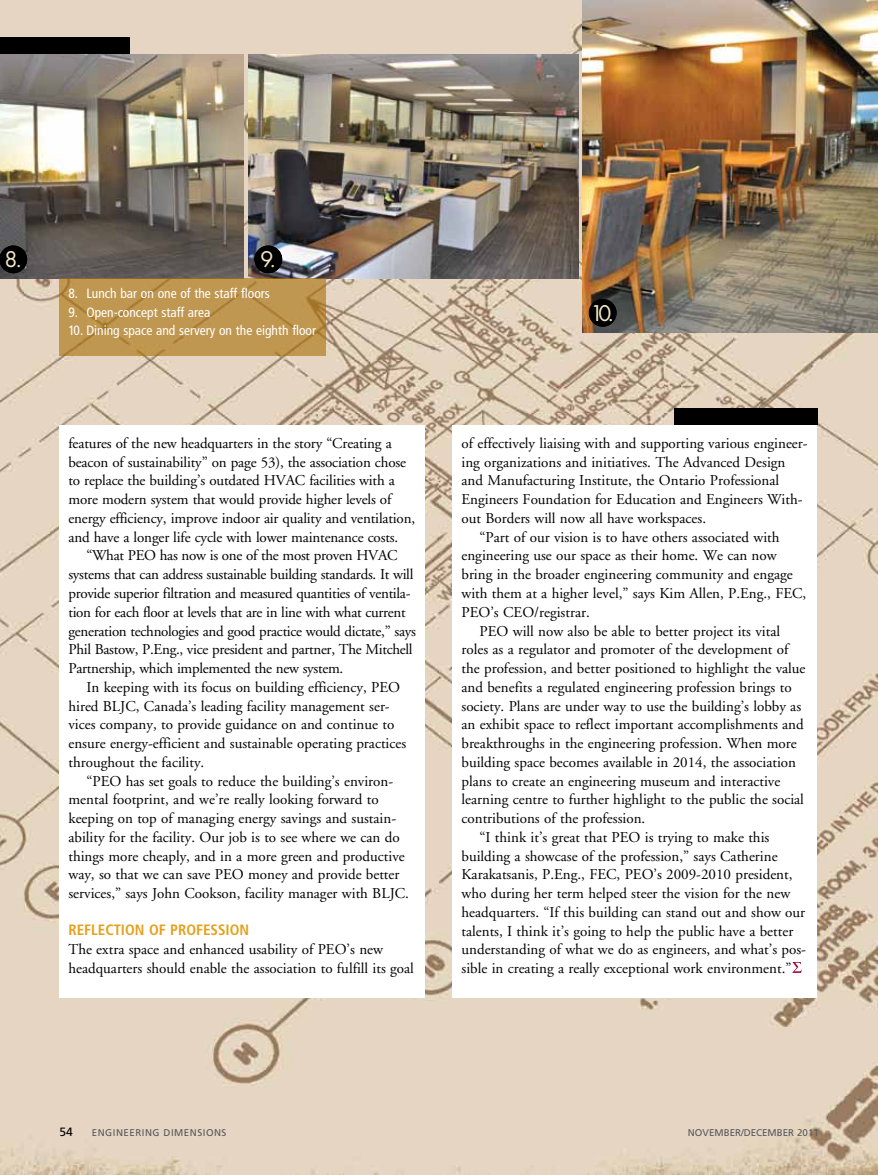
<style>
.page{position:relative;width:878px;height:1175px;background:#fff}
.page>*{position:absolute;margin:0;border:0;box-sizing:border-box;transform-origin:0 0}
.t1{font:24px "Brillant";color:#f4e7c8}
.t2{font:15px/18.8px "Adobe Garamond";color:#000}
.t3{font:15px/18.8px "Adobe Garamond";letter-spacing:-.02em;color:#000}
.t4{font:700 condensed 15px "Frutiger";color:#e4a11b}
.t5{font:condensed 13.5px "Frutiger";color:#fff}
.t6{font:12px "Frutiger";color:#000}
.t7{font:9.75px "Frutiger";letter-spacing:.05em;color:#58595b}
.t8{font:9.75px "Frutiger";color:#58595b}
</style>
<div class="page">
<img style="left:0;top:0;width:878px;height:1174px">
<div style="left:59px;top:425px;width:366px;height:573px;background:#fff"></div>
<div style="left:452px;top:425px;width:365px;height:573px;background:#fff"></div>
<img style="left:248px;top:54px;width:330px;height:224px">
<img style="left:0;top:54px;width:244px;height:224px">
<img style="left:583px;top:0;width:295px;height:332px">
<svg style="left:59px;top:278px;width:267px;height:78px;background:#bd944d"></svg>
<div style="left:0;top:245px;width:27px;height:28px;background:#000;border-radius:50%"></div>
<div style="left:254px;top:245px;width:28px;height:28px;background:#000;border-radius:50%"></div>
<div style="left:589px;top:299px;width:27px;height:28px;background:#000;border-radius:50%"></div>
<div style="left:0;top:37px;width:130px;height:17px;background:#000"></div>
<div style="left:674px;top:408px;width:144px;height:17px;background:#000"></div>
<svg style="left:792px;top:962px;width:9px;height:10px"></svg>
<h1 class="t1" style="left:4px;top:246px;width:19px">8.</h1>
<h1 class="t1" style="left:260px;top:247px;width:17px">9.</h1>
<p class="t5" style="left:68px;top:285px;width:203px">8. Lunch bar on one of the staff floors</p>
<p class="t5" style="left:68px;top:304px;width:143px">9. Open-concept staff area</p>
<p class="t5" style="left:68px;top:323px;width:249px">10. Dining space and servery on the eighth floor</p>
<p class="t2" style="left:68px;top:434px;width:348px">features of the new headquarters in the story “Creating a beacon of sustainability” on page 53), the association chose to replace the building’s outdated HVAC facilities with a more modern system that would provide higher levels of energy efficiency, improve indoor air quality and ventilation, and have a longer life cycle with lower maintenance costs.</p>
<p class="t3" style="left:68px;top:547px;width:349px;text-indent:18px">“What PEO has now is one of the most proven HVAC systems that can address sustainable building standards. It will provide superior filtration and measured quantities of ventila&shy;tion for each floor at levels that are in line with what current generation technologies and good practice would dictate,” says Phil Bastow, P.Eng., vice president and partner, The Mitchell Partnership, which implemented the new system.</p>
<p class="t2" style="left:68px;top:678px;width:339px;text-indent:18px">In keeping with its focus on building efficiency, PEO hired BLJC, Canada’s leading facility management ser&shy;vices company, to provide guidance on and continue to ensure energy-efficient and sustainable operating practices throughout the facility.</p>
<p class="t2" style="left:68px;top:772px;width:342px;text-indent:18px">“PEO has set goals to reduce the building’s environ&shy;mental footprint, and we’re really looking forward to keeping on top of managing energy savings and sustain&shy;ability for the facility. Our job is to see where we can do things more cheaply, and in a more green and productive way, so that we can save PEO money and provide better services,” says John Cookson, facility manager with BLJC.</p>
<p class="t4" style="left:68px;top:920px;width:182px">REFLECTION OF PROFESSION</p>
<p class="t2" style="left:68px;top:940px;width:347px">The extra space and enhanced usability of PEO’s new headquarters should enable the association to fulfill its goal</p>
<h1 class="t1" style="left:590px;top:301px;width:25px">10.</h1>
<p class="t2" style="left:461px;top:434px;width:348px">of effectively liaising with and supporting various engineer-</p>
<p class="t2" style="left:461px;top:453px;width:325px">ing organizations and initiatives. The Advanced Design</p>
<p class="t2" style="left:461px;top:472px;width:319px">and Manufacturing Institute, the Ontario Professional</p>
<p class="t2" style="left:461px;top:490px;width:342px">Engineers Foundation for Education and Engineers With-</p>
<p class="t2" style="left:461px;top:509px;width:246px">out Borders will now all have workspaces.</p>
<p class="t2" style="left:479px;top:528px;width:301px">“Part of our vision is to have others associated with</p>
<p class="t2" style="left:461px;top:547px;width:316px">engineering use our space as their home. We can now</p>
<p class="t2" style="left:461px;top:565px;width:333px">bring in the broader engineering community and engage</p>
<p class="t2" style="left:461px;top:584px;width:346px">with them at a higher level,” says Kim Allen, P.Eng., FEC,</p>
<p class="t2" style="left:461px;top:603px;width:130px">PEO’s CEO/registrar.</p>
<p class="t2" style="left:479px;top:622px;width:302px">PEO will now also be able to better project its vital</p>
<p class="t2" style="left:461px;top:640px;width:328px">roles as a regulator and promoter of the development of</p>
<p class="t2" style="left:461px;top:659px;width:345px">the profession, and better positioned to highlight the value</p>
<p class="t2" style="left:461px;top:678px;width:331px">and benefits a regulated engineering profession brings to</p>
<p class="t2" style="left:461px;top:697px;width:341px">society. Plans are under way to use the building’s lobby as</p>
<p class="t2" style="left:461px;top:715px;width:344px">an exhibit space to reflect important accomplishments and</p>
<p class="t2" style="left:461px;top:734px;width:337px">breakthroughs in the engineering profession. When more</p>
<p class="t2" style="left:461px;top:753px;width:336px">building space becomes available in 2014, the association</p>
<p class="t2" style="left:461px;top:772px;width:320px">plans to create an engineering museum and interactive</p>
<p class="t2" style="left:461px;top:790px;width:344px">learning centre to further highlight to the public the social</p>
<p class="t2" style="left:461px;top:809px;width:185px">contributions of the profession.</p>
<p class="t2" style="left:479px;top:828px;width:291px">“I think it’s great that PEO is trying to make this</p>
<p class="t2" style="left:461px;top:847px;width:317px">building a showcase of the profession,” says Catherine</p>
<p class="t2" style="left:461px;top:865px;width:332px">Karakatsanis, P.Eng., FEC, PEO’s 2009-2010 president,</p>
<p class="t2" style="left:461px;top:884px;width:330px">who during her term helped steer the vision for the new</p>
<p class="t2" style="left:461px;top:903px;width:345px">headquarters. “If this building can stand out and show our</p>
<p class="t2" style="left:461px;top:922px;width:333px">talents, I think it’s going to help the public have a better</p>
<p class="t2" style="left:461px;top:940px;width:346px">understanding of what we do as engineers, and what’s pos-</p>
<p class="t2" style="left:461px;top:959px;width:331px">sible in creating a really exceptional work environment.”</p>
<p class="t6" style="left:59px;top:1124px;width:15px">54</p>
<p class="t7" style="left:92px;top:1127px;width:136px">ENGINEERING DIMENSIONS</p>
<p class="t8" style="left:688px;top:1127px;width:132px">NOVEM BER/DECEM BER 2011</p>
</div>
